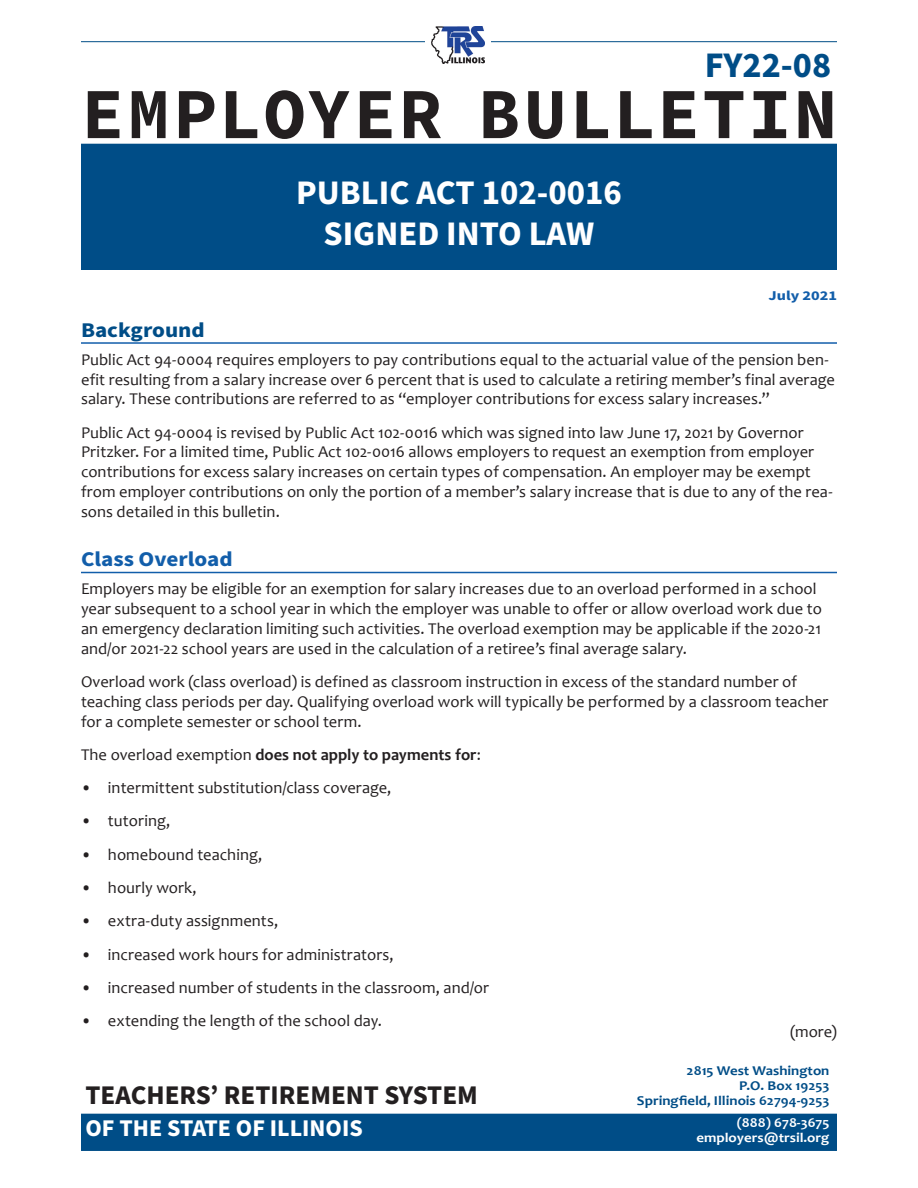
<style>
.page{position:relative;width:918px;height:1188px;background:#fff}
.page>*{position:absolute;margin:0;border:0;box-sizing:border-box;transform-origin:0 0}
.t1{font:700 72px "Source Code Pro";letter-spacing:.035em;color:#231f20}
.t2{font:700 36px "Source Sans Pro";color:#004d87}
.t3{font:700 34.5px/41.4px "Source Sans Pro";color:#fff;text-align:center}
.t4{font:700 27px "Source Sans Pro";color:#231f20}
.t5{font:700 24px "Source Sans Pro";color:#fff}
.t6{font:700 21px "Source Sans Pro";color:#125eaa;scale:1.1 1}
.t7{font:700 21px "Source Sans Pro";color:#004d87;scale:1.1 1}
.t8{font:16.5px/19.8px "Candara";letter-spacing:.005em;color:#231f20}
.t9{font:700 16.5px "Candara";color:#231f20}
.t10{font:700 13.5px/15px "Candara";color:#004d87;text-align:right;scale:1.1 1}
.t11{font:700 13.5px/15px "Candara";color:#fff;text-align:right;scale:1.1 1}
.t12{font:700 13.5px "Source Sans Pro";color:#125eaa;scale:1.2 1}
.s1{font-weight:400}
</style>
<div class="page">
<div style="left:81px;top:144px;width:756px;height:126px;background:#004d87"></div>
<div style="left:81px;top:1114px;width:756px;height:37px;background:#004d87"></div>
<hr style="left:81px;top:41px;width:756px;height:1px;background:#004d87">
<div style="left:425px;top:27px;width:66px;height:51px;background:#fff"></div>
<img style="left:432px;top:27px;width:52px;height:37px">
<hr style="left:81px;top:342px;width:756px;height:2px;background:#125eaa">
<hr style="left:81px;top:572px;width:756px;height:1px;background:#125eaa">
<h2 class="t2" style="left:705px;top:40px;width:128px">FY22-08</h2>
<h1 class="t1" style="left:81px;top:68px;width:758px">EMPLOYER BULLETIN</h1>
<h3 class="t3" style="left:296px;top:173px;width:327px">PUBLIC ACT 102-0016<br>SIGNED INTO LAW</h3>
<p class="t12" style="left:768px;top:286px;width:59px">July 2021</p>
<p class="t7" style="left:81px;top:316px;width:114px">Background</p>
<p class="t8" style="left:81px;top:349px;width:755px">Public Act 94-0004 requires employers to pay contributions equal to the actuarial value of the pension ben&shy;efit resulting from a salary increase over 6 percent that is used to calculate a retiring member’s final average salary. These contributions are referred to as “employer contributions for excess salary increases.”</p>
<p class="t8" style="left:81px;top:422px;width:753px">Public Act 94-0004 is revised by Public Act 102-0016 which was signed into law June 17, 2021 by Governor Pritzker. For a limited time, Public Act 102-0016 allows employers to request an exemption from employer contributions for excess salary increases on certain types of compensation. An employer may be exempt from employer contributions on only the portion of a member’s salary increase that is due to any of the rea&shy;sons detailed in this bulletin.</p>
<p class="t6" style="left:81px;top:545px;width:139px">Class Overload</p>
<p class="t8" style="left:81px;top:579px;width:742px">Employers may be eligible for an exemption for salary increases due to an overload performed in a school year subsequent to a school year in which the employer was unable to offer or allow overload work due to an emergency declaration limiting such activities. The overload exemption may be applicable if the 2020-21 and/or 2021-22 school years are used in the calculation of a retiree’s final average salary.</p>
<p class="t8" style="left:81px;top:672px;width:749px">Overload work (class overload) is defined as classroom instruction in excess of the standard number of teaching class periods per day. Qualifying overload work will typically be performed by a classroom teacher for a complete semester or school term.</p>
<p class="t9" style="left:81px;top:744px;width:402px"><span class="s1">The overload exemption</span> does not apply to payments for<span class="s1">:</span></p>
<p class="t8" style="left:81px;top:778px;width:312px">• intermittent substitution/class coverage,</p>
<p class="t8" style="left:81px;top:811px;width:91px">• tutoring,</p>
<p class="t8" style="left:81px;top:844px;width:183px">• homebound teaching,</p>
<p class="t8" style="left:81px;top:878px;width:117px">• hourly work,</p>
<p class="t8" style="left:81px;top:911px;width:199px">• extra-duty assignments,</p>
<p class="t8" style="left:81px;top:944px;width:314px">• increased work hours for administrators,</p>
<p class="t8" style="left:81px;top:978px;width:410px">• increased number of students in the classroom, and/or</p>
<p class="t8" style="left:81px;top:1011px;width:303px">• extending the length of the school day.</p>
<p class="t8" style="left:790px;top:1022px;width:48px">(more)</p>
<h3 class="t4" style="left:86px;top:1077px;width:394px">TEACHERS’ RETIREMENT SYSTEM</h3>
<h3 class="t5" style="left:86px;top:1111px;width:279px">OF THE STATE OF ILLINOIS</h3>
<p class="t10" style="left:637px;top:1063px;width:177px">2815 West Washington<br>P.O. Box 19253<br>Springfield, Illinois 62794-9253</p>
<p class="t11" style="left:696px;top:1115px;width:122px">(888) 678-3675 employers@trsil.org</p>
</div>
